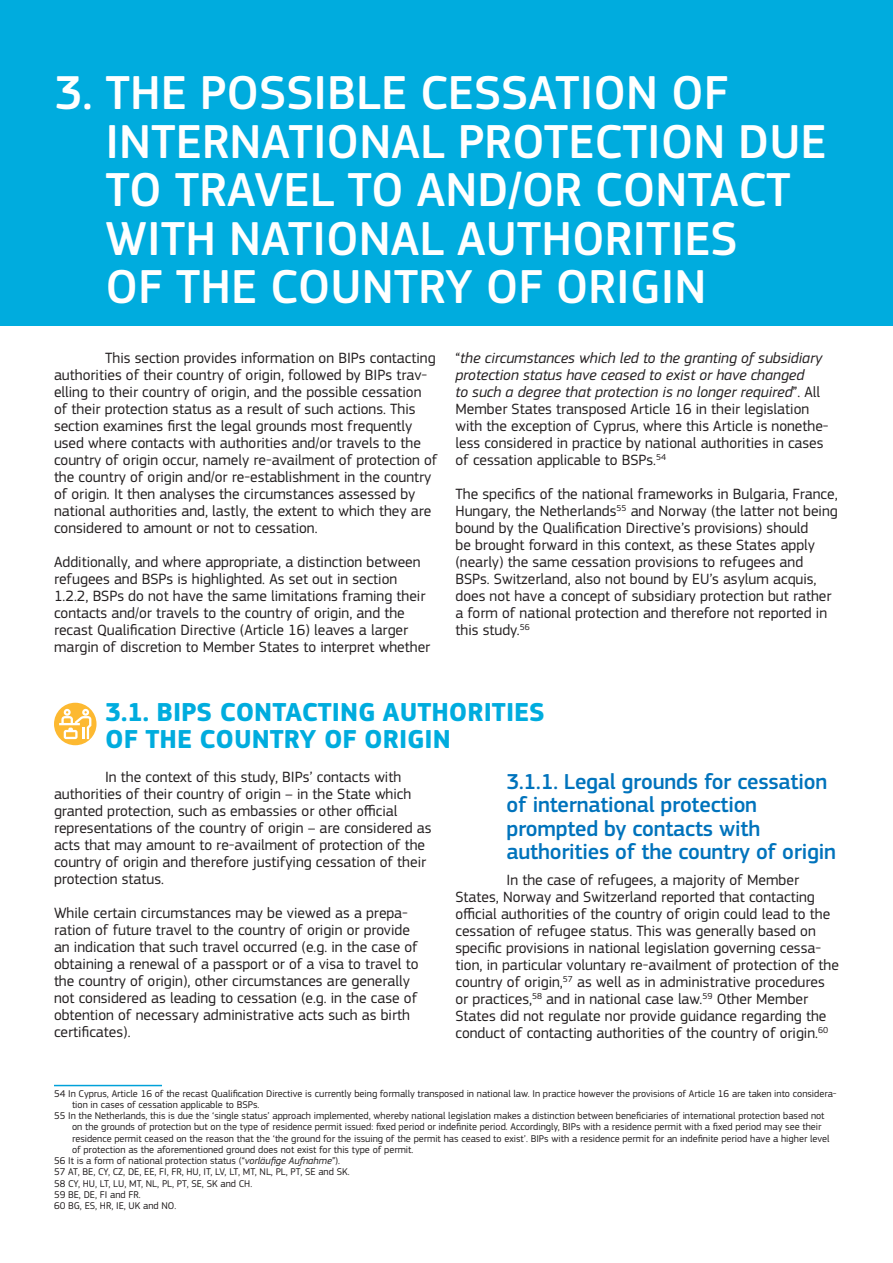
<style>
.page{position:relative;width:893px;height:1263px;background:#fff}
.page>*{position:absolute;margin:0;border:0;box-sizing:border-box;transform-origin:0 0}
.t1{font:500 49.5px/48.4px "EC Square Sans Pro";color:#fff}
.t2{font:700 27px/26.4px "EC Square Sans Pro";color:#00acde}
.t3{font:500 22.5px/23.7px "EC Square Sans Pro";letter-spacing:-.01em;color:#0073bc}
.text_main{font:15.45px/17px "EC Square Sans Pro";color:#231f20}
.text_main-first{font:15.45px/17px "EC Square Sans Pro";color:#231f20}
.footnote___source{font:10.2px/11.2px "EC Square Sans Pro";color:#231f20}
.s1{font-style:italic}
</style>
<div class="page">
<div style="left:0;top:0;width:893px;height:326px;background:#00acde"></div>
<hr style="left:54px;top:1085px;width:108px;height:1px;background:#00a1d9">
<div style="left:54px;top:703px;width:43px;height:42px;background:#fdb931;border-radius:50%"></div>
<svg style="left:59px;top:709px;width:32px;height:30px"></svg>
<p class="t1" style="left:106px;top:70px;width:723px;text-indent:-51px">3. THE POSSIBLE CESSATION OF<br>INTERNATIONAL PROTECTION DUE<br>TO TRAVEL TO AND/OR CONTACT<br>WITH NATIONAL AUTHORITIES<br>OF THE COUNTRY OF ORIGIN</p>
<p class="text_main-first" style="left:54px;top:349px;width:385px;text-indent:51px">This section provides information on BIPs contacting authorities of their country of origin, followed by BIPs trav&shy;elling to their country of origin, and the possible cessation of their protection status as a result of such actions. This section examines first the legal grounds most frequently used where contacts with authorities and/or travels to the country of origin occur, namely re-availment of protection of the country of origin and/or re-establishment in the country of origin. It then analyses the circumstances assessed by national authorities and, lastly, the extent to which they are considered to amount or not to cessation.</p>
<p class="text_main" style="left:54px;top:554px;width:378px">Additionally, and where appropriate, a distinction between refugees and BSPs is highlighted. As set out in section 1.2.2, BSPs do not have the same limitations framing their contacts and/or travels to the country of origin, and the recast Qualification Directive (Article 16) leaves a larger margin of discretion to Member States to interpret whether</p>
<p class="text_main" style="left:455px;top:349px;width:375px">“<span class="s1">the circumstances which led to the granting of subsidiary protection status have ceased to exist or have changed<br>to such a degree that protection is no longer required</span>”. All Member States transposed Article 16 in their legislation with the exception of Cyprus, where this Article is nonethe&shy;less considered in practice by national authorities in cases of cessation applicable to BSPs.<sup>54</sup></p>
<p class="text_main" style="left:455px;top:486px;width:384px">The specifics of the national frameworks in Bulgaria, France, Hungary, the Netherlands<sup>55</sup> and Norway (the latter not being bound by the Qualification Directive’s provisions) should<br>be brought forward in this context, as these States apply (nearly) the same cessation provisions to refugees and BSPs. Switzerland, also not bound by EU’s asylum acquis, does not have a concept of subsidiary protection but rather a form of national protection and therefore not reported in this study.<sup>56</sup></p>
<p class="t2" style="left:105px;top:700px;width:441px">3.1. BIPS CONTACTING AUTHORITIES<br>OF THE COUNTRY OF ORIGIN</p>
<p class="text_main-first" style="left:54px;top:768px;width:379px;text-indent:51px">In the context of this study, BIPs’ contacts with authorities of their country of origin – in the State which granted protection, such as embassies or other official representations of the country of origin – are considered as acts that may amount to re-availment of protection of the country of origin and therefore justifying cessation of their protection status.</p>
<p class="text_main" style="left:54px;top:905px;width:366px">While certain circumstances may be viewed as a prepa&shy;ration of future travel to the country of origin or provide an indication that such travel occurred (e.g. in the case of obtaining a renewal of a passport or of a visa to travel to the country of origin), other circumstances are generally not considered as leading to cessation (e.g. in the case of obtention of necessary administrative acts such as birth certificates).</p>
<p class="t3" style="left:506px;top:770px;width:331px">3.1.1. Legal grounds for cessation of international protection prompted by contacts with authorities of the country of origin</p>
<p class="text_main-first" style="left:455px;top:871px;width:385px;text-indent:51px">In the case of refugees, a majority of Member States, Norway and Switzerland reported that contacting official authorities of the country of origin could lead to the cessation of refugee status. This was generally based on specific provisions in national legislation governing cessa&shy;tion, in particular voluntary re-availment of protection of the country of origin,<sup>57</sup> as well as in administrative procedures or practices,<sup>58</sup> and in national case law.<sup>59</sup> Other Member States did not regulate nor provide guidance regarding the conduct of contacting authorities of the country of origin.<sup>60</sup></p>
<p class="footnote___source" style="left:72px;top:1088px;width:766px;text-indent:-18px">54 In Cyprus, Article 16 of the recast Qualification Directive is currently being formally transposed in national law. In practice however the provisions of Article 16 are taken into considera&shy;tion in cases of cessation applicable to BSPs.</p>
<p class="footnote___source" style="left:72px;top:1110px;width:759px;text-indent:-18px">55 In the Netherlands, this is due the ‘single status’ approach implemented, whereby national legislation makes a distinction between beneficiaries of international protection based not on the grounds of protection but on the type of residence permit issued: fixed period or indefinite period. Accordingly, BIPs with a residence permit with a fixed period may see their residence permit ceased on the reason that the ‘the ground for the issuing of the permit has ceased to exist’. BIPs with a residence permit for an indefinite period have a higher level of protection as the aforementioned ground does not exist for this type of permit.</p>
<p class="footnote___source" style="left:54px;top:1155px;width:288px">56 It is a form of national protection status (“<span class="s1">vorläufige Aufnahme</span>”).</p>
<p class="footnote___source" style="left:54px;top:1166px;width:297px">57 AT, BE, CY, CZ, DE, EE, FI, FR, HU, IT, LV, LT, MT, NL, PL, PT, SE and SK.</p>
<p class="footnote___source" style="left:54px;top:1177px;width:200px">58 CY, HU, LT, LU, MT, NL, PL, PT, SE, SK and CH.</p>
<p class="footnote___source" style="left:54px;top:1189px;width:88px">59 BE, DE, FI and FR.</p>
<p class="footnote___source" style="left:54px;top:1200px;width:124px">60 BG, ES, HR, IE, UK and NO.</p>
</div>
